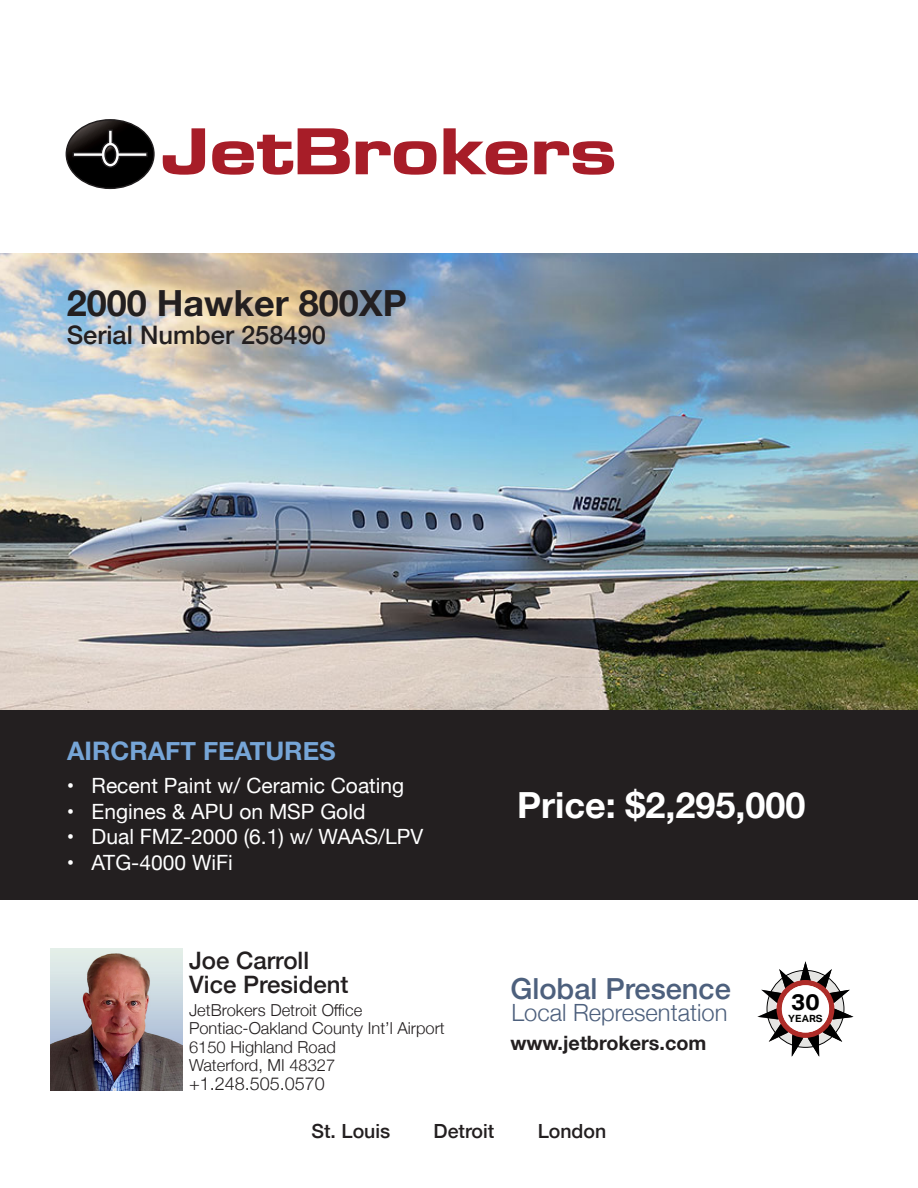
<style>
.page{position:relative;width:918px;height:1188px;background:#fff}
.page>*{position:absolute;margin:0;border:0;box-sizing:border-box;transform-origin:0 0}
.t1{font:700 36px "Helvetica Neue";color:#fff}
.t2{font:700 36px "Helvetica Neue";color:#231f20}
.t3{font:500 29.1px "Helvetica Neue";color:#4d607d}
.t4{font:500 25.5px "Helvetica Neue";color:#231f20}
.t5{font:700 25.5px "Helvetica Neue";color:#76a5d7}
.t6{font:500 24px "Helvetica Neue";color:#231f20}
.t7{font:300 23.7px "Helvetica Neue";color:#4d607d}
.t8{font:700 22.65px "Aktiv Grotesk";color:#000;scale:1.06 1}
.t9{font:21px "Helvetica Neue";color:#fff}
.t10{font:700 19.8px "Helvetica Neue";color:#231f20}
.t11{font:500 19.5px "Helvetica Neue";color:#231f20}
.t12{font:300 18px "Helvetica Neue";color:#231f20}
.t13{font:300 16.5px "Helvetica Neue";color:#231f20}
.t14{font:700 9.9px "Aktiv Grotesk";color:#040503;scale:1.06 1}
</style>
<div class="page">
<img style="left:0;top:253px;width:918px;height:457px">
<div style="left:0;top:710px;width:918px;height:190px;background:#231f20"></div>
<svg style="left:163px;top:128px;width:42px;height:47px"></svg>
<svg style="left:212px;top:128px;width:138px;height:47px"></svg>
<svg style="left:356px;top:141px;width:81px;height:34px"></svg>
<svg style="left:444px;top:128px;width:83px;height:47px"></svg>
<svg style="left:534px;top:141px;width:80px;height:34px"></svg>
<svg style="left:66px;top:119px;width:89px;height:70px"></svg>
<img style="left:51px;top:948px;width:132px;height:143px">
<svg style="left:757px;top:961px;width:97px;height:96px"></svg>
<div style="left:777px;top:980px;width:57px;height:58px;background:#ae2c28;border-radius:50%"></div>
<div style="left:767px;top:970px;width:77px;height:77px;border:1px solid #000;border-radius:50%"></div>
<div style="left:782px;top:985px;width:47px;height:48px;background:#fff;border-radius:50%"></div>
<p class="t2" style="left:67px;top:275px;width:342px">2000 Hawker 800XP</p>
<p class="t4" style="left:67px;top:315px;width:261px">Serial Number 258490</p>
<p class="t5" style="left:67px;top:731px;width:270px">AIRCRAFT FEATURES</p>
<p class="t9" style="left:67px;top:771px;width:339px">• Recent Paint w/ Ceramic Coating</p>
<p class="t9" style="left:67px;top:796px;width:300px">• Engines &amp; APU on MSP Gold</p>
<p class="t9" style="left:67px;top:822px;width:358px">• Dual FMZ-2000 (6.1) w/ WAAS/LPV</p>
<p class="t9" style="left:67px;top:847px;width:168px">• ATG-4000 WiFi</p>
<p class="t1" style="left:517px;top:777px;width:290px">Price: $2,295,000</p>
<p class="t6" style="left:189px;top:942px;width:122px">Joe Carroll</p>
<p class="t6" style="left:189px;top:966px;width:161px">Vice President</p>
<p class="t13" style="left:189px;top:997px;width:175px">JetBrokers Detroit Office</p>
<p class="t13" style="left:189px;top:1015px;width:257px">Pontiac-Oakland County Int’l Airport</p>
<p class="t13" style="left:189px;top:1034px;width:148px">6150 Highland Road</p>
<p class="t13" style="left:189px;top:1052px;width:148px">Waterford, MI 48327</p>
<p class="t12" style="left:189px;top:1069px;width:137px">+1.248.505.0570</p>
<p class="t11" style="left:312px;top:1115px;width:80px">St. Louis</p>
<p class="t11" style="left:434px;top:1115px;width:62px">Detroit</p>
<p class="t11" style="left:538px;top:1115px;width:70px">London</p>
<p class="t3" style="left:510px;top:965px;width:222px">Global Presence</p>
<p class="t7" style="left:511px;top:994px;width:217px">Local Representation</p>
<p class="t10" style="left:510px;top:1028px;width:197px">www.jetbrokers.com</p>
<p class="t8" style="left:791px;top:989px;width:28px">30</p>
<p class="t14" style="left:788px;top:1013px;width:34px">YEARS</p>
</div>
